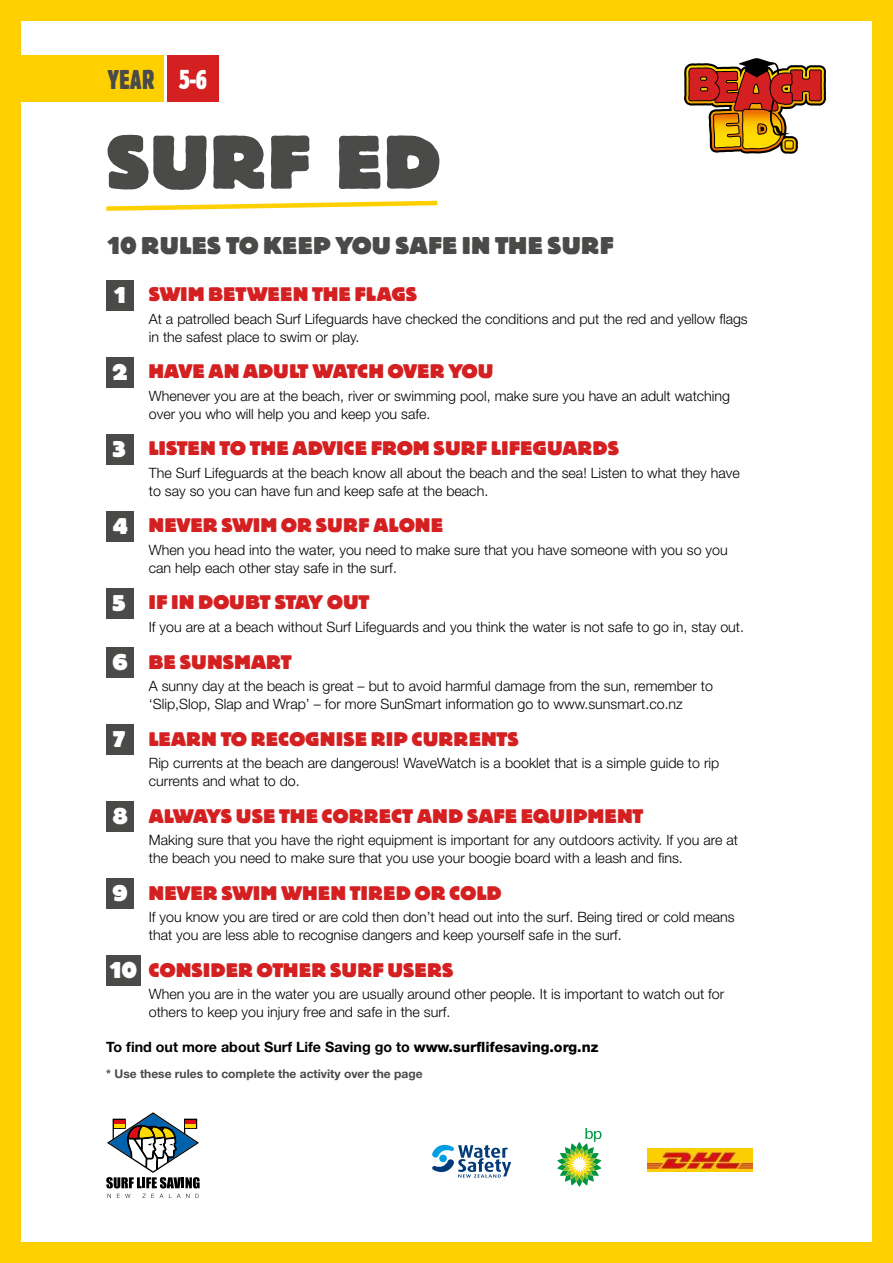
<style>
.page{position:relative;width:893px;height:1263px;background:#ffd000}
.page>*{position:absolute;margin:0;border:0;box-sizing:border-box;transform-origin:0 0}
.t1{font:800 75px "Block BE";letter-spacing:.03em;color:#4a4a49}
.t2{font:27px "Block BE Extra Cn";color:#4a4a49}
.t3{font:800 24px "Block BE";letter-spacing:.02em;color:#4a4a49}
.t4{font:800 19.5px "Block BE";letter-spacing:.02em;color:#d52022}
.t5{font:800 19.5px "Block BE";color:#d52022}
.t6{font:300 14.25px/18px "Helvetica Neue";color:#000}
.t7{font:700 14.25px "Helvetica Neue";color:#000}
.t8{font:700 12px "Helvetica Neue";color:#4a4a49}
.s1{color:#fff}
.s2{font-size:22.5px;color:#fff}
.s3{font-weight:800}
</style>
<div class="page">
<div style="left:21px;top:21px;width:851px;height:1221px;background:#fff"></div>
<div style="left:0;top:55px;width:163px;height:47px;background:#ffd000"></div>
<div style="left:167px;top:55px;width:52px;height:47px;background:#d52022"></div>
<svg style="left:106px;top:200px;width:332px;height:11px"></svg>
<div style="left:106px;top:280px;width:28px;height:30px;background:#4a4a49"></div>
<div style="left:106px;top:357px;width:28px;height:30px;background:#4a4a49"></div>
<div style="left:106px;top:434px;width:28px;height:30px;background:#4a4a49"></div>
<div style="left:106px;top:511px;width:28px;height:30px;background:#4a4a49"></div>
<div style="left:106px;top:588px;width:28px;height:30px;background:#4a4a49"></div>
<div style="left:106px;top:647px;width:28px;height:30px;background:#4a4a49"></div>
<div style="left:106px;top:724px;width:28px;height:30px;background:#4a4a49"></div>
<div style="left:106px;top:801px;width:28px;height:30px;background:#4a4a49"></div>
<div style="left:106px;top:878px;width:28px;height:30px;background:#4a4a49"></div>
<div style="left:106px;top:955px;width:35px;height:30px;background:#4a4a49"></div>
<svg style="left:684px;top:58px;width:142px;height:96px"></svg>
<svg style="left:117px;top:1194px;width:13px;height:4px"></svg>
<svg style="left:142px;top:1194px;width:12px;height:4px"></svg>
<svg style="left:169px;top:1194px;width:20px;height:4px"></svg>
<svg style="left:195px;top:1194px;width:4px;height:4px"></svg>
<svg style="left:106px;top:1112px;width:94px;height:76px"></svg>
<svg style="left:557px;top:1128px;width:44px;height:59px"></svg>
<svg style="left:432px;top:1144px;width:79px;height:34px"></svg>
<img style="left:647px;top:1149px;width:106px;height:23px">
<h2 class="t2" style="left:108px;top:64px;width:101px">YEAR <span class="s1">5-6</span></h2>
<h1 class="t1" style="left:106px;top:121px;width:336px">SURF ED</h1>
<h3 class="t3" style="left:106px;top:232px;width:509px">10 RULES TO KEEP YOU SAFE IN THE SURF</h3>
<h3 class="t4" style="left:113px;top:284px;width:306px"><span class="s2">1</span> SWIM BETWEEN THE FLAGS</h3>
<p class="t6" style="left:149px;top:309px;width:600px">At a patrolled beach Surf Lifeguards have checked the conditions and put the red and yellow flags in the safest place to swim or play.</p>
<h3 class="t5" style="left:113px;top:361px;width:382px"><span class="s2">2</span> HAVE AN ADULT WATCH OVER YOU</h3>
<p class="t6" style="left:149px;top:386px;width:583px">Whenever you are at the beach, river or swimming pool, make sure you have an adult watching over you who will help you and keep you safe.</p>
<h3 class="t4" style="left:113px;top:438px;width:508px"><span class="s2">3</span> LISTEN TO THE ADVICE FROM SURF LIFEGUARDS</h3>
<p class="t6" style="left:149px;top:463px;width:593px">The Surf Lifeguards at the beach know all about the beach and the sea! Listen to what they have to say so you can have fun and keep safe at the beach.</p>
<h3 class="t4" style="left:113px;top:515px;width:332px"><span class="s2">4</span> NEVER SWIM OR SURF ALONE</h3>
<p class="t6" style="left:149px;top:540px;width:580px">When you head into the water, you need to make sure that you have someone with you so you can help each other stay safe in the surf.</p>
<h3 class="t4" style="left:113px;top:592px;width:258px"><span class="s2">5</span> IF IN DOUBT STAY OUT</h3>
<p class="t6" style="left:149px;top:617px;width:597px">If you are at a beach without Surf Lifeguards and you think the water is not safe to go in, stay out.</p>
<h3 class="t4" style="left:113px;top:651px;width:181px"><span class="s2">6</span> BE SUNSMART</h3>
<p class="t6" style="left:149px;top:676px;width:566px">A sunny day at the beach is great – but to avoid harmful damage from the sun, remember to ‘Slip,Slop, Slap and Wrap’ – for more SunSmart information go to www.sunsmart.co.nz</p>
<h3 class="t4" style="left:113px;top:728px;width:408px"><span class="s2">7</span> LEARN TO RECOGNISE RIP CURRENTS</h3>
<p class="t6" style="left:149px;top:753px;width:572px">Rip currents at the beach are dangerous! WaveWatch is a booklet that is a simple guide to rip currents and what to do.</p>
<h3 class="t4" style="left:113px;top:805px;width:532px"><span class="s2">8</span> ALWAYS USE THE CORRECT AND SAFE EQUIPMENT</h3>
<p class="t6" style="left:149px;top:830px;width:591px">Making sure that you have the right equipment is important for any outdoors activity. If you are at the beach you need to make sure that you use your boogie board with a leash and fins.</p>
<h3 class="t4" style="left:113px;top:882px;width:390px"><span class="s2">9</span> NEVER SWIM WHEN TIRED OR COLD</h3>
<p class="t6" style="left:149px;top:907px;width:587px">If you know you are tired or are cold then don’t head out into the surf. Being tired or cold means that you are less able to recognise dangers and keep yourself safe in the surf.</p>
<h3 class="t4" style="left:108px;top:959px;width:347px"><span class="s2">10</span> CONSIDER OTHER SURF USERS</h3>
<p class="t6" style="left:149px;top:984px;width:577px">When you are in the water you are usually around other people. It is important to watch out for others to keep you injury free and safe in the surf.</p>
<p class="t7" style="left:106px;top:1038px;width:494px">To find out more about Surf Life Saving go to <span class="s3">www.surflifesaving.org.nz</span></p>
<p class="t8" style="left:106px;top:1067px;width:318px">* Use these rules to complete the activity over the page</p>
</div>
